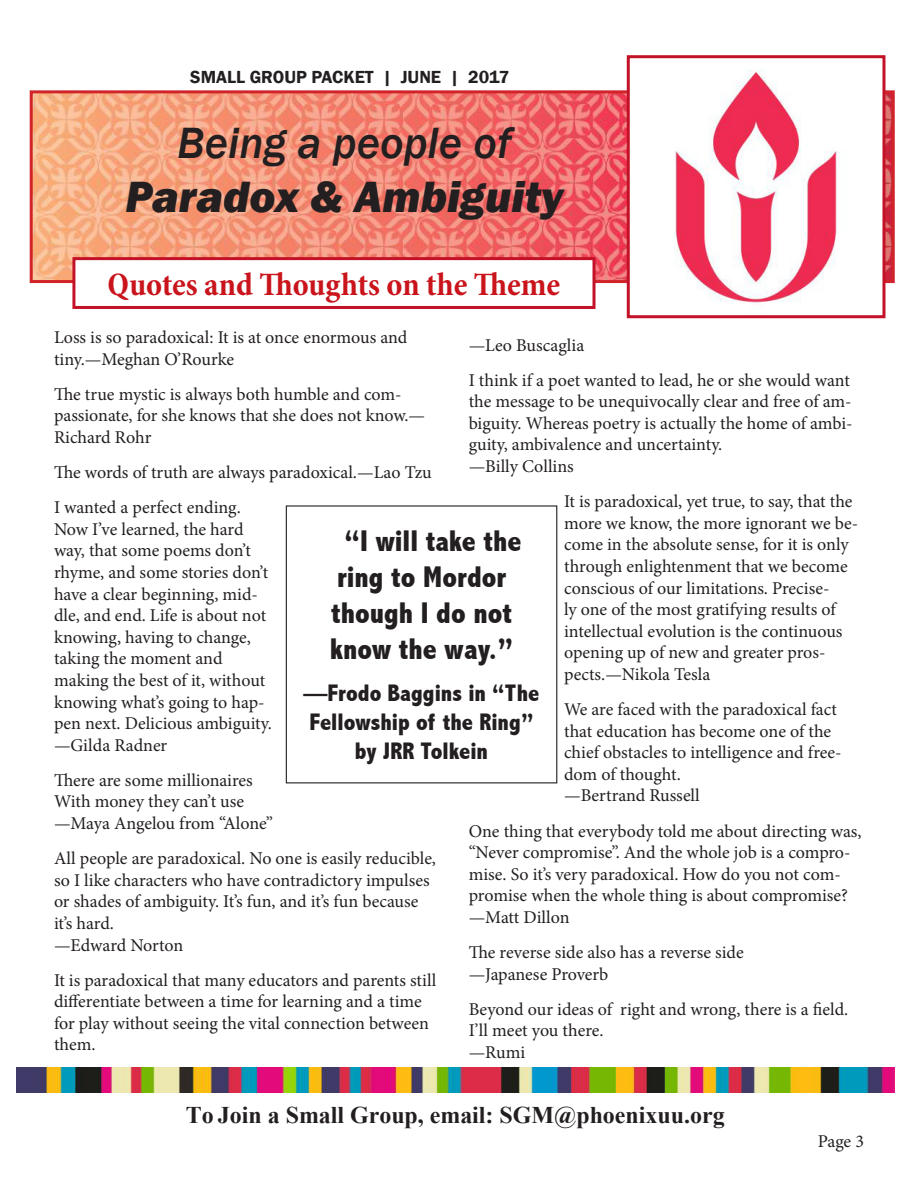
<style>
.page{position:relative;width:918px;height:1188px;background:#fff}
.page>*{position:absolute;margin:0;border:0;box-sizing:border-box;transform-origin:0 0}
.t1{font:italic 800 45px "Franklin Gothic";color:#231f20}
.t2{font:italic 500 45px "Franklin Gothic";color:#231f20}
.t3{font:700 condensed 33px "Minion Pro";color:#ca141c}
.t4{font:800 condensed 30px/36px "Abadi";color:#231f20;text-align:center}
.t5{font:800 condensed 24px/28.8px "Abadi";color:#231f20;text-align:center}
.t6{font:700 24px "Times New Roman";color:#231f20}
.t7{font:18px/21.6px "Minion Pro";letter-spacing:-.005em;color:#231f20}
.t8{font:600 18px "Franklin Gothic";color:#231f20}
</style>
<div class="page">
<img style="left:34px;top:94px;width:857px;height:185px">
<div style="left:30px;top:90px;width:865px;height:193px;border:3px solid #d1232a"></div>
<img style="left:631px;top:70px;width:250px;height:233px">
<div style="left:627px;top:55px;width:258px;height:263px;border:3px solid #c31228"></div>
<img style="left:17px;top:1068px;width:878px;height:24px">
<div style="left:74px;top:259px;width:520px;height:48px;background:#fff"></div>
<div style="left:72px;top:257px;width:524px;height:52px;border:3px solid #c31228"></div>
<div style="left:286px;top:505px;width:271px;height:278px;border:1px solid #231f20"></div>
<p class="t8" style="left:190px;top:66px;width:321px">SMALL GROUP PACKET | JUNE | 2017</p>
<h1 class="t2" style="left:177px;top:115px;width:335px">Being a people of</h1>
<h1 class="t1" style="left:126px;top:167px;width:439px">Paradox &amp; Ambiguity</h1>
<p class="t3" style="left:108px;top:262px;width:454px">Quotes and Thoughts on the Theme</p>
<p class="t7" style="left:54px;top:327px;width:355px">Loss is so paradoxical: It is at once enormous and tiny.—Meghan O’Rourke</p>
<p class="t7" style="left:54px;top:383px;width:373px">The true mystic is always both humble and com&shy;passionate, for she knows that she does not know.—<br>Richard Rohr</p>
<p class="t7" style="left:54px;top:462px;width:379px">The words of truth are always paradoxical.—Lao Tzu</p>
<p class="t7" style="left:54px;top:497px;width:219px">I wanted a perfect ending.<br>Now I’ve learned, the hard way, that some poems don’t rhyme, and some stories don’t have a clear beginning, mid&shy;dle, and end. Life is about not knowing, having to change, taking the moment and making the best of it, without knowing what’s going to hap&shy;pen next. Delicious ambiguity. —Gilda Radner</p>
<p class="t7" style="left:54px;top:769px;width:221px">There are some millionaires<br>With money they can’t use —Maya Angelou from “Alone”</p>
<p class="t7" style="left:54px;top:848px;width:384px">All people are paradoxical. No one is easily reducible, so I like characters who have contradictory impulses or shades of ambiguity. It’s fun, and it’s fun because it’s hard.<br>—Edward Norton</p>
<p class="t7" style="left:54px;top:969px;width:384px">It is paradoxical that many educators and parents still differentiate between a time for learning and a time for play without seeing the vital connection between them.</p>
<p class="t7" style="left:469px;top:334px;width:117px">—Leo Buscaglia</p>
<p class="t7" style="left:469px;top:369px;width:385px">I think if a poet wanted to lead, he or she would want the message to be unequivocally clear and free of am&shy;biguity. Whereas poetry is actually the home of ambi&shy;guity, ambivalence and uncertainty.<br>—Billy Collins</p>
<p class="t7" style="left:564px;top:491px;width:296px">It is paradoxical, yet true, to say, that the more we know, the more ignorant we be&shy;come in the absolute sense, for it is only through enlightenment that we become conscious of our limitations. Precise-<br>ly one of the most gratifying results of intellectual evolution is the continuous opening up of new and greater pros&shy;pects.—Nikola Tesla</p>
<p class="t7" style="left:564px;top:699px;width:279px">We are faced with the paradoxical fact that education has become one of the chief obstacles to intelligence and free&shy;dom of thought.<br>—Bertrand Russell</p>
<p class="t7" style="left:469px;top:820px;width:394px">One thing that everybody told me about directing was, “Never compromise”. And the whole job is a compro&shy;mise. So it’s very paradoxical. How do you not com&shy;promise when the whole thing is about compromise? —Matt Dillon</p>
<p class="t7" style="left:469px;top:942px;width:277px">The reverse side also has a reverse side —Japanese Proverb</p>
<p class="t7" style="left:469px;top:998px;width:381px">Beyond our ideas of right and wrong, there is a field.<br>I’ll meet you there.<br>—Rumi</p>
<p class="t4" style="left:330px;top:523px;width:193px">“I will take the ring to Mordor though I do not know the way.”</p>
<p class="t5" style="left:304px;top:679px;width:237px">—Frodo Baggins in “The<br>Fellowship of the Ring” by JRR Tolkein</p>
<h3 class="t6" style="left:186px;top:1099px;width:540px">To Join a Small Group, email: SGM@phoenixuu.org</h3>
<p class="t7" style="left:818px;top:1131px;width:48px">Page 3</p>
</div>
